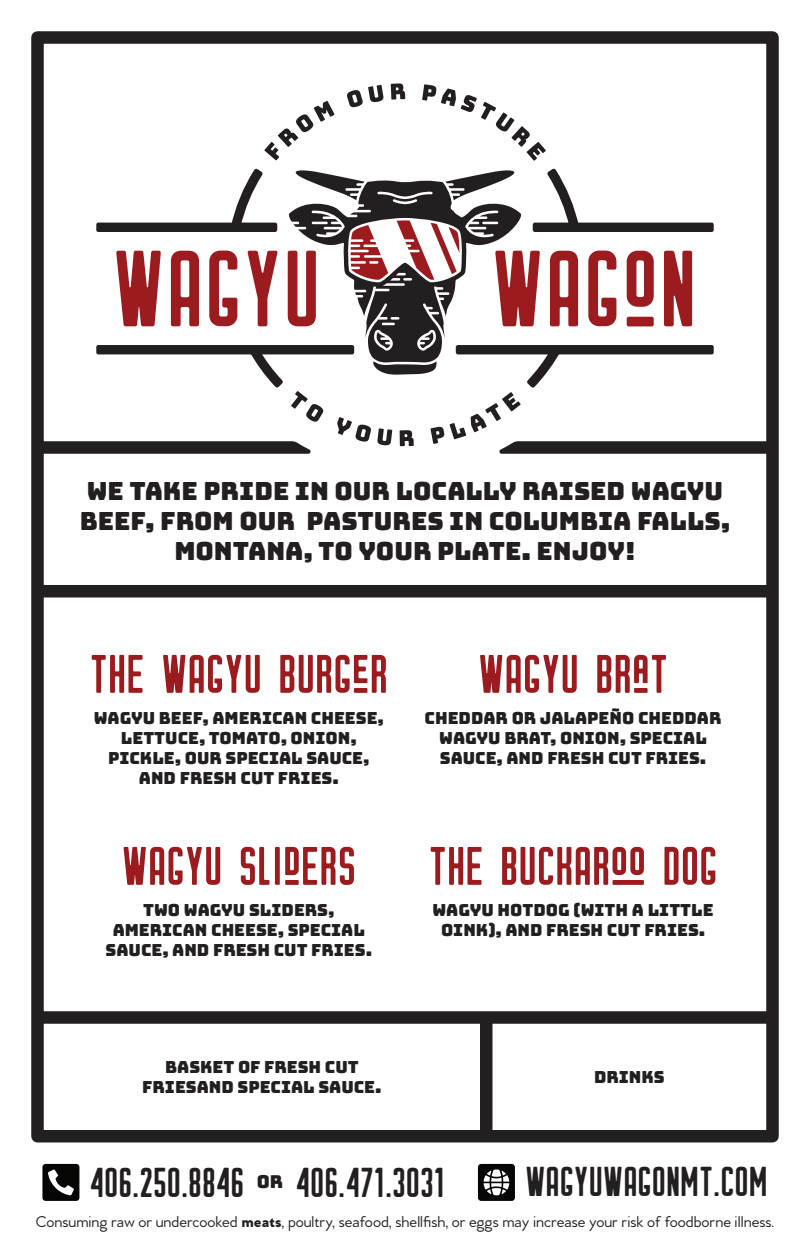
<style>
.page{position:relative;width:810px;height:1260px;background:#fff}
.page>*{position:absolute;margin:0;border:0;box-sizing:border-box;transform-origin:0 0}
.t1{font:54.12px "Cache";color:#9b1b1f}
.t2{font:41.75px "Cache";color:#231f20}
.t3{font:25px/30px "Bungee";color:#231f20;text-align:center}
.t4{font:17.81px "Bungee";color:#231f20}
.t5{font:16.62px/20px "Bungee";color:#231f20;text-align:center}
.t6{font:500 16.06px "Venti CF";color:#231f20}
.s1{font-weight:900}
</style>
<div class="page">
<div style="left:31px;top:31px;width:748px;height:1111px;border:12px solid #231f20"></div>
<div style="left:37px;top:585px;width:735px;height:13px;background:#231f20"></div>
<div style="left:613px;top:880px;width:31px;height:5px;background:#9b1b1f"></div>
<div style="left:37px;top:1011px;width:735px;height:13px;background:#231f20"></div>
<div style="left:480px;top:1018px;width:12px;height:118px;background:#231f20"></div>
<svg style="left:37px;top:441px;width:274px;height:13px;background:#302c2d"></svg>
<svg style="left:231px;top:168px;width:348px;height:220px"></svg>
<svg style="left:264px;top:101px;width:71px;height:59px"></svg>
<svg style="left:347px;top:85px;width:37px;height:23px"></svg>
<svg style="left:391px;top:83px;width:14px;height:17px"></svg>
<svg style="left:422px;top:84px;width:124px;height:77px"></svg>
<svg style="left:291px;top:391px;width:33px;height:31px"></svg>
<svg style="left:337px;top:417px;width:34px;height:25px"></svg>
<svg style="left:377px;top:428px;width:15px;height:18px"></svg>
<svg style="left:400px;top:430px;width:14px;height:16px"></svg>
<svg style="left:430px;top:392px;width:342px;height:62px"></svg>
<svg style="left:116px;top:251px;width:45px;height:75px"></svg>
<svg style="left:171px;top:251px;width:28px;height:75px"></svg>
<svg style="left:209px;top:251px;width:28px;height:75px"></svg>
<svg style="left:247px;top:251px;width:31px;height:75px"></svg>
<svg style="left:523px;top:251px;width:17px;height:75px"></svg>
<svg style="left:550px;top:251px;width:28px;height:75px"></svg>
<svg style="left:588px;top:251px;width:28px;height:75px"></svg>
<svg style="left:627px;top:251px;width:27px;height:75px"></svg>
<svg style="left:664px;top:251px;width:28px;height:75px;background:#a93b3e"></svg>
<div style="left:96px;top:345px;width:258px;height:9px;background:#231f20;border-radius:2px"></div>
<div style="left:456px;top:345px;width:258px;height:9px;background:#231f20;border-radius:2px"></div>
<div style="left:96px;top:223px;width:181px;height:9px;background:#231f20;border-radius:2px"></div>
<div style="left:533px;top:223px;width:181px;height:9px;background:#231f20;border-radius:2px"></div>
<svg style="left:373px;top:363px;width:64px;height:12px"></svg>
<svg style="left:288px;top:180px;width:235px;height:183px"></svg>
<svg style="left:351px;top:225px;width:37px;height:55px"></svg>
<svg style="left:397px;top:220px;width:62px;height:60px"></svg>
<svg style="left:289px;top:170px;width:75px;height:30px"></svg>
<svg style="left:446px;top:170px;width:75px;height:30px"></svg>
<svg style="left:478px;top:1164px;width:37px;height:37px"></svg>
<svg style="left:42px;top:1164px;width:37px;height:37px"></svg>
<h3 class="t3" style="left:80px;top:476px;width:652px">WE TAKE PRIDE IN OUR LOCALLY RAISED WAGYU<br>BEEF, FROM OUR PASTURES IN COLUMBIA FALLS,<br>MONTANA, TO YOUR PLATE. ENJOY!</h3>
<h1 class="t1" style="left:90px;top:650px;width:300px">THE WAGYU BURGER</h1>
<p class="t5" style="left:94px;top:708px;width:292px">WAGYU BEEF, AMERICAN CHEESE,<br>LETTUCE, TOMATO, ONION,<br>PICKLE, OUR SPECIAL SAUCE,<br>AND FRESH CUT FRIES.</p>
<h1 class="t1" style="left:121px;top:842px;width:236px">WAGYU SLIDERS</h1>
<p class="t5" style="left:106px;top:900px;width:268px">TWO WAGYU SLIDERS,<br>AMERICAN CHEESE, SPECIAL<br>SAUCE, AND FRESH CUT FRIES.</p>
<h1 class="t1" style="left:478px;top:650px;width:192px">WAGYU BRAT</h1>
<p class="t5" style="left:425px;top:708px;width:298px">CHEDDAR OR JALAPEÑO CHEDDAR<br>WAGYU BRAT, ONION, SPECIAL<br>SAUCE, AND FRESH CUT FRIES.</p>
<h1 class="t1" style="left:429px;top:842px;width:290px">THE BUCKAROO DOG</h1>
<p class="t5" style="left:432px;top:900px;width:283px">WAGYU HOTDOG (WITH A LITTLE<br>OINK), AND FRESH CUT FRIES.</p>
<p class="t5" style="left:142px;top:1057px;width:241px">BASKET OF FRESH CUT<br>FRIESAND SPECIAL SAUCE.</p>
<p class="t5" style="left:594px;top:1067px;width:72px">DRINKS</p>
<h2 class="t2" style="left:90px;top:1163px;width:156px">406.250.8846</h2>
<p class="t4" style="left:257px;top:1171px;width:28px">OR</p>
<h2 class="t2" style="left:296px;top:1163px;width:151px">406.471.3031</h2>
<h2 class="t2" style="left:525px;top:1163px;width:244px">WAGYUWAGONMT.COM</h2>
<p class="t6" style="left:36px;top:1212px;width:740px">Consuming raw or undercooked <span class="s1">meats</span>, poultry, seafood, shellfish, or eggs may increase your risk of foodborne illness.</p>
</div>
